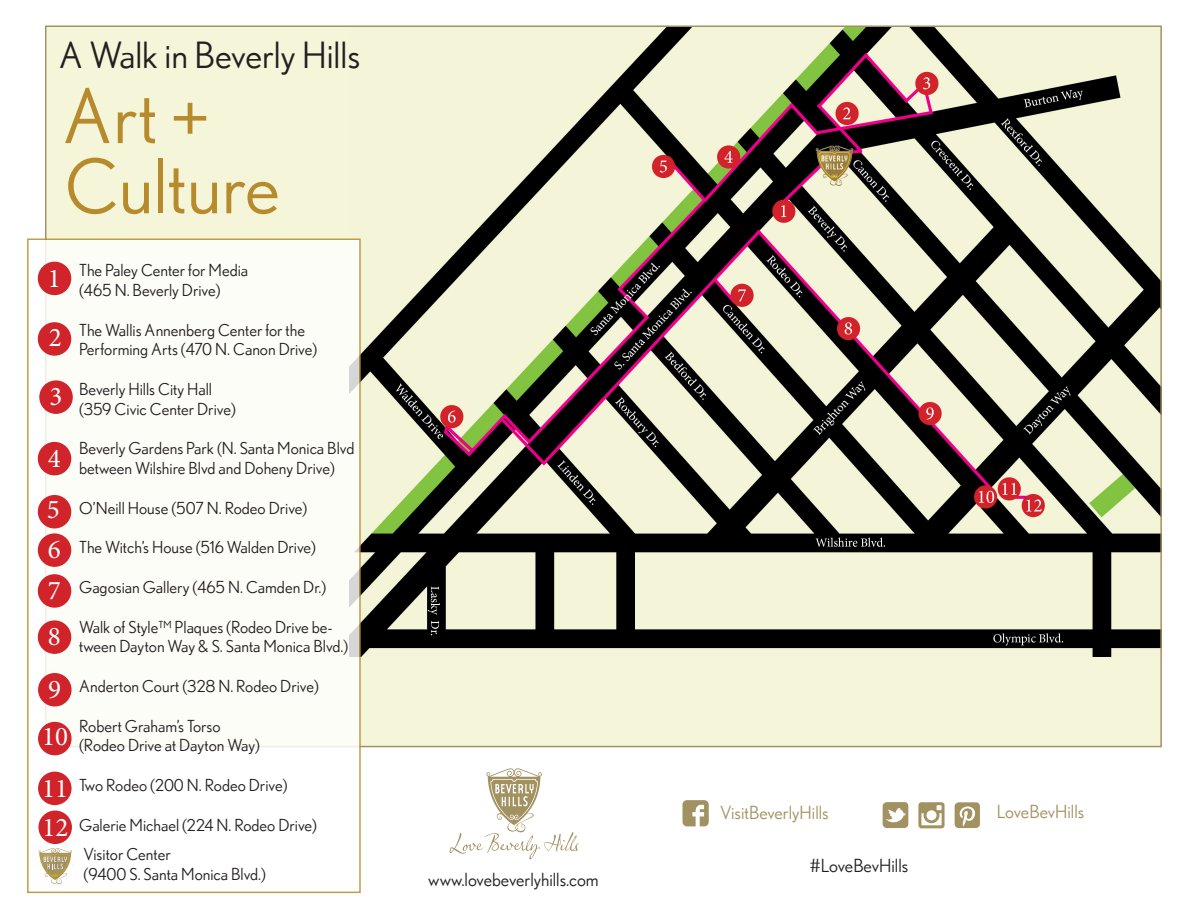
<style>
.page{position:relative;width:1188px;height:918px;background:#fff}
.page>*{position:absolute;margin:0;border:0;box-sizing:border-box;transform-origin:0 0}
.t1{font:75px "Nobel";color:#b78a2c}
.t2{font:36px "Nobel";color:#231f20}
.t3{font:27px "Minion Pro";color:#fff}
.t4{font:18px "Nobel";color:#231f20}
.t5{font:18px "Nobel";color:#a29161}
.t6{font:16.5px/19.8px "Nobel";color:#231f20}
</style>
<div class="page">
<div style="left:45px;top:26px;width:1118px;height:721px;background:#f4f5d9;border:2px solid #fff"></div>
<img style="left:361px;top:29px;width:798px;height:628px">
<div style="left:27px;top:238px;width:334px;height:655px;background:#fdfdf8;border:2px solid #b78a2c"></div>
<div style="left:39px;top:262px;width:32px;height:32px;background:#d1232a;border-radius:50%"></div>
<div style="left:38px;top:262px;width:33px;height:33px;border:2px solid #d1232a;border-radius:50%"></div>
<div style="left:39px;top:323px;width:32px;height:32px;background:#d1232a;border-radius:50%"></div>
<div style="left:38px;top:322px;width:33px;height:34px;border:2px solid #d1232a;border-radius:50%"></div>
<div style="left:40px;top:381px;width:32px;height:32px;background:#d1232a;border-radius:50%"></div>
<div style="left:39px;top:380px;width:34px;height:34px;border:2px solid #d1232a;border-radius:50%"></div>
<div style="left:39px;top:443px;width:32px;height:32px;background:#d1232a;border-radius:50%"></div>
<div style="left:38px;top:442px;width:33px;height:33px;border:2px solid #d1232a;border-radius:50%"></div>
<div style="left:39px;top:496px;width:32px;height:32px;background:#d1232a;border-radius:50%"></div>
<div style="left:38px;top:495px;width:33px;height:33px;border:2px solid #d1232a;border-radius:50%"></div>
<div style="left:39px;top:534px;width:32px;height:32px;background:#d1232a;border-radius:50%"></div>
<div style="left:38px;top:533px;width:33px;height:34px;border:2px solid #d1232a;border-radius:50%"></div>
<div style="left:39px;top:575px;width:32px;height:32px;background:#d1232a;border-radius:50%"></div>
<div style="left:38px;top:574px;width:33px;height:34px;border:2px solid #d1232a;border-radius:50%"></div>
<div style="left:39px;top:621px;width:32px;height:32px;background:#d1232a;border-radius:50%"></div>
<div style="left:38px;top:620px;width:33px;height:34px;border:2px solid #d1232a;border-radius:50%"></div>
<div style="left:39px;top:674px;width:32px;height:32px;background:#d1232a;border-radius:50%"></div>
<div style="left:38px;top:673px;width:34px;height:34px;border:2px solid #d1232a;border-radius:50%"></div>
<div style="left:39px;top:723px;width:32px;height:32px;background:#d1232a;border-radius:50%"></div>
<div style="left:38px;top:722px;width:34px;height:33px;border:2px solid #d1232a;border-radius:50%"></div>
<div style="left:39px;top:772px;width:32px;height:32px;background:#d1232a;border-radius:50%"></div>
<div style="left:38px;top:772px;width:34px;height:33px;border:2px solid #d1232a;border-radius:50%"></div>
<img style="left:38px;top:848px;width:34px;height:36px">
<svg style="left:41px;top:854px;width:32px;height:26px"></svg>
<div style="left:39px;top:811px;width:32px;height:32px;background:#d1232a;border-radius:50%"></div>
<div style="left:38px;top:811px;width:34px;height:33px;border:2px solid #d1232a;border-radius:50%"></div>
<svg style="left:682px;top:800px;width:27px;height:26px"></svg>
<svg style="left:918px;top:802px;width:27px;height:26px"></svg>
<svg style="left:955px;top:802px;width:25px;height:26px"></svg>
<svg style="left:883px;top:802px;width:26px;height:26px"></svg>
<svg style="left:450px;top:768px;width:129px;height:91px"></svg>
<p class="t2" style="left:59px;top:34px;width:303px">A Walk in Beverly Hills</p>
<p class="t1" style="left:63px;top:73px;width:147px">Art +</p>
<p class="t1" style="left:65px;top:144px;width:217px">Culture</p>
<p class="t3" style="left:48px;top:260px;width:14px">1</p>
<p class="t3" style="left:49px;top:319px;width:14px">2</p>
<p class="t3" style="left:49px;top:379px;width:14px">3</p>
<p class="t3" style="left:48px;top:440px;width:14px">4</p>
<p class="t3" style="left:47px;top:491px;width:14px">5</p>
<p class="t3" style="left:48px;top:532px;width:14px">6</p>
<p class="t3" style="left:48px;top:573px;width:14px">7</p>
<p class="t3" style="left:48px;top:619px;width:14px">8</p>
<p class="t3" style="left:48px;top:671px;width:14px">9</p>
<p class="t3" style="left:42px;top:719px;width:27px">10</p>
<p class="t3" style="left:42px;top:770px;width:27px">11</p>
<p class="t3" style="left:43px;top:809px;width:27px">12</p>
<p class="t6" style="left:79px;top:260px;width:171px">The Paley Center for Media</p>
<p class="t6" style="left:79px;top:280px;width:143px">(465 N. Beverly Drive)</p>
<p class="t6" style="left:79px;top:320px;width:227px">The Wallis Annenberg Center for the</p>
<p class="t6" style="left:79px;top:340px;width:240px">Performing Arts (470 N. Canon Drive)</p>
<p class="t6" style="left:79px;top:379px;width:134px">Beverly Hills City Hall</p>
<p class="t6" style="left:79px;top:399px;width:158px">(359 Civic Center Drive)</p>
<p class="t6" style="left:79px;top:439px;width:277px">Beverly Gardens Park (N. Santa Monica Blvd between Wilshire Blvd and Doheny Drive)</p>
<p class="t6" style="left:79px;top:498px;width:230px">O’Neill House (507 N. Rodeo Drive)</p>
<p class="t6" style="left:79px;top:538px;width:238px">The Witch’s House (516 Walden Drive)</p>
<p class="t6" style="left:79px;top:577px;width:248px">Gagosian Gallery (465 N. Camden Dr.)</p>
<p class="t6" style="left:79px;top:617px;width:271px">Walk of Style™ Plaques (Rodeo Drive be&shy;tween Dayton Way &amp; S. Santa Monica Blvd.)</p>
<p class="t6" style="left:79px;top:676px;width:241px">Anderton Court (328 N. Rodeo Drive)</p>
<p class="t6" style="left:79px;top:716px;width:143px">Robert Graham’s Torso</p>
<p class="t6" style="left:79px;top:736px;width:182px">(Rodeo Drive at Dayton Way)</p>
<p class="t6" style="left:79px;top:775px;width:210px">Two Rodeo (200 N. Rodeo Drive)</p>
<p class="t6" style="left:79px;top:815px;width:239px">Galerie Michael (224 N. Rodeo Drive)</p>
<p class="t6" style="left:84px;top:844px;width:89px">Visitor Center</p>
<p class="t6" style="left:84px;top:864px;width:184px">(9400 S. Santa Monica Blvd.)</p>
<p class="t4" style="left:428px;top:869px;width:172px">www.lovebeverlyhills.com</p>
<p class="t5" style="left:720px;top:803px;width:110px">VisitBeverlyHills</p>
<p class="t5" style="left:997px;top:802px;width:89px">LoveBevHills</p>
<p class="t4" style="left:810px;top:855px;width:100px">#LoveBevHills</p>
</div>
